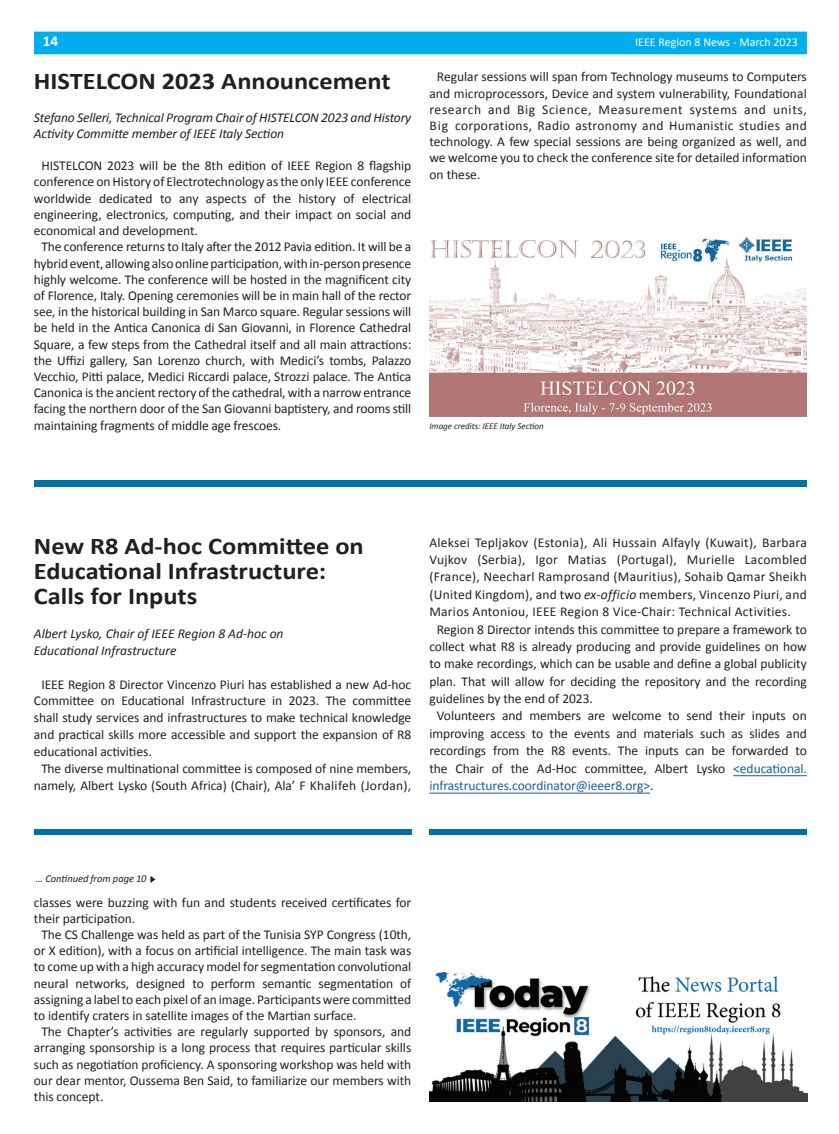
<style>
.page{position:relative;width:839px;height:1134px;background:#fff}
.page>*{position:absolute;margin:0;border:0;box-sizing:border-box;transform-origin:0 0}
.t1{font:700 24px/24.8px "Calibri";color:#231f20;scale:1.1 1}
.t2{font:700 15.15px "Calibri";color:#fff}
.t3{font:13.5px/16.2px "Calibri";letter-spacing:-.005em;color:#231f20;text-align:justify}
.t4{font:13.5px "Calibri";letter-spacing:.02em;color:#231f20}
.t5{font:italic 13.5px/17px "Calibri";letter-spacing:-.01em;color:#231f20}
.t6{font:13.5px "Calibri";letter-spacing:-.005em;color:#175d9e}
.t7{font:12px "Calibri";color:#fff}
.t8{font:italic 10.5px "Calibri";letter-spacing:-.005em;color:#231f20}
.t9{font:italic 9px "Calibri";letter-spacing:-.005em;color:#231f20}
.s1{font-style:italic}
.s2{color:#175d9e}
.s3{color:#231f20}
</style>
<div class="page">
<div style="left:34px;top:32px;width:772px;height:22px;background:#00aeef"></div>
<div style="left:34px;top:829px;width:377px;height:5px;background:#0071a7"></div>
<div style="left:34px;top:480px;width:772px;height:6px;background:#0071a7"></div>
<hr style="left:733px;top:775px;width:73px;height:1px;background:#175d9e">
<hr style="left:429px;top:792px;width:220px;height:1px;background:#175d9e">
<img style="left:429px;top:236px;width:377px;height:180px">
<svg style="left:150px;top:876px;width:5px;height:7px"></svg>
<div style="left:429px;top:829px;width:377px;height:5px;background:#0071a7"></div>
<img style="left:429px;top:971px;width:377px;height:130px">
<p class="t2" style="left:43px;top:31px;width:17px">14</p>
<p class="t7" style="left:635px;top:34px;width:164px">IEEE Region 8 News - March 2023</p>
<h1 class="t1" style="left:34px;top:69px;width:325px">HISTELCON 2023 Announcement</h1>
<p class="t5" style="left:34px;top:109px;width:379px;line-height:16.2px">Stefano Selleri, Technical Program Chair of HISTELCON 2023 and History<br>Activity Committe member of IEEE Italy Section</p>
<p class="t3" style="left:41px;top:158px;width:371px">HISTELCON 2023 will be the 8th edition of IEEE Region 8 flagship</p>
<p class="t3" style="left:34px;top:174px;width:379px">conference on History of Electrotechnology as the only IEEE conference</p>
<p class="t3" style="left:34px;top:190px;width:378px">worldwide dedicated to any aspects of the history of electrical</p>
<p class="t3" style="left:34px;top:206px;width:379px">engineering, electronics, computing, and their impact on social and</p>
<p class="t3" style="left:34px;top:222px;width:165px">economical and development.</p>
<p class="t3" style="left:41px;top:239px;width:371px">The conference returns to Italy after the 2012 Pavia edition. It will be a</p>
<p class="t3" style="left:34px;top:255px;width:378px">hybrid event, allowing also online participation, with in-person presence</p>
<p class="t3" style="left:34px;top:271px;width:379px">highly welcome. The conference will be hosted in the magnificent city</p>
<p class="t3" style="left:34px;top:287px;width:378px">of Florence, Italy. Opening ceremonies will be in main hall of the rector</p>
<p class="t3" style="left:34px;top:303px;width:378px">see, in the historical building in San Marco square. Regular sessions will</p>
<p class="t3" style="left:34px;top:320px;width:378px">be held in the Antica Canonica di San Giovanni, in Florence Cathedral</p>
<p class="t3" style="left:34px;top:336px;width:379px">Square, a few steps from the Cathedral itself and all main attractions:</p>
<p class="t3" style="left:34px;top:352px;width:379px">the Uffizi gallery, San Lorenzo church, with Medici’s tombs, Palazzo</p>
<p class="t3" style="left:34px;top:368px;width:379px">Vecchio, Pitti palace, Medici Riccardi palace, Strozzi palace. The Antica</p>
<p class="t3" style="left:34px;top:384px;width:379px">Canonica is the ancient rectory of the cathedral, with a narrow entrance</p>
<p class="t3" style="left:34px;top:401px;width:378px">facing the northern door of the San Giovanni baptistery, and rooms still</p>
<p class="t3" style="left:34px;top:417px;width:249px">maintaining fragments of middle age frescoes.</p>
<p class="t3" style="left:429px;top:69px;width:379px;text-indent:8px">Regular sessions will span from Technology museums to Computers and microprocessors, Device and system vulnerability, Foundational research and Big Science, Measurement systems and units, Big corporations, Radio astronomy and Humanistic studies and technology. A few special sessions are being organized as well, and we welcome you to check the conference site for detailed information on these.</p>
<p class="t9" style="left:429px;top:420px;width:116px">Image credits: IEEE Italy Section</p>
<h1 class="t1" style="left:34px;top:534px;width:301px">New R8 Ad-hoc Committee on<br>Educational Infrastructure:<br>Calls for Inputs</h1>
<p class="t5" style="left:34px;top:624px;width:251px">Albert Lysko, Chair of IEEE Region 8 Ad-hoc on<br>Educational Infrastructure</p>
<p class="t3" style="left:41px;top:676px;width:371px">IEEE Region 8 Director Vincenzo Piuri has established a new Ad-hoc</p>
<p class="t3" style="left:34px;top:693px;width:379px">Committee on Educational Infrastructure in 2023. The committee</p>
<p class="t3" style="left:34px;top:710px;width:379px">shall study services and infrastructures to make technical knowledge</p>
<p class="t3" style="left:34px;top:727px;width:378px">and practical skills more accessible and support the expansion of R8</p>
<p class="t3" style="left:34px;top:743px;width:119px">educational activities.</p>
<p class="t3" style="left:41px;top:760px;width:371px">The diverse multinational committee is composed of nine members,</p>
<p class="t3" style="left:34px;top:777px;width:379px">namely, Albert Lysko (South Africa) (Chair), Ala’ F Khalifeh (Jordan),</p>
<p class="t4" style="left:429px;top:533px;width:379px">Aleksei Tepljakov (Estonia), Ali Hussain Alfayly (Kuwait), Barbara</p>
<p class="t4" style="left:429px;top:551px;width:379px">Vujkov (Serbia), Igor Matias (Portugal), Murielle Lacombled</p>
<p class="t4" style="left:429px;top:568px;width:379px">(France), Neecharl Ramprosand (Mauritius), Sohaib Qamar Sheikh</p>
<p class="t4" style="left:429px;top:585px;width:379px">(United Kingdom), and two <span class="s1">ex-officio</span> members, Vincenzo Piuri, and</p>
<p class="t4" style="left:429px;top:603px;width:363px">Marios Antoniou, IEEE Region 8 Vice-Chair: Technical Activities.</p>
<p class="t3" style="left:436px;top:621px;width:371px">Region 8 Director intends this committee to prepare a framework to</p>
<p class="t3" style="left:429px;top:638px;width:378px">collect what R8 is already producing and provide guidelines on how</p>
<p class="t3" style="left:429px;top:656px;width:378px">to make recordings, which can be usable and define a global publicity</p>
<p class="t3" style="left:429px;top:673px;width:378px">plan. That will allow for deciding the repository and the recording</p>
<p class="t3" style="left:429px;top:690px;width:165px">guidelines by the end of 2023.</p>
<p class="t3" style="left:436px;top:708px;width:371px">Volunteers and members are welcome to send their inputs on</p>
<p class="t3" style="left:429px;top:725px;width:379px">improving access to the events and materials such as slides and</p>
<p class="t3" style="left:429px;top:742px;width:379px">recordings from the R8 events. The inputs can be forwarded to</p>
<p class="t3" style="left:429px;top:760px;width:379px">the Chair of the Ad-Hoc committee, Albert Lysko <span class="s2">&lt;educational.</span></p>
<p class="t6" style="left:429px;top:777px;width:225px">infrastructures.coordinator@ieeer8.org&gt;<span class="s3">.</span></p>
<p class="t8" style="left:36px;top:871px;width:112px">... Continued from page 10</p>
<p class="t3" style="left:34px;top:894px;width:379px">classes were buzzing with fun and students received certificates for</p>
<p class="t3" style="left:34px;top:910px;width:103px">their participation.</p>
<p class="t3" style="left:41px;top:926px;width:371px">The CS Challenge was held as part of the Tunisia SYP Congress (10th,</p>
<p class="t3" style="left:34px;top:942px;width:379px">or X edition), with a focus on artificial intelligence. The main task was</p>
<p class="t3" style="left:34px;top:958px;width:379px">to come up with a high accuracy model for segmentation convolutional</p>
<p class="t3" style="left:34px;top:975px;width:379px">neural networks, designed to perform semantic segmentation of</p>
<p class="t3" style="left:34px;top:991px;width:379px">assigning a label to each pixel of an image. Participants were committed</p>
<p class="t3" style="left:34px;top:1007px;width:324px">to identify craters in satellite images of the Martian surface.</p>
<p class="t3" style="left:41px;top:1023px;width:371px">The Chapter’s activities are regularly supported by sponsors, and</p>
<p class="t3" style="left:34px;top:1039px;width:378px">arranging sponsorship is a long process that requires particular skills</p>
<p class="t3" style="left:34px;top:1056px;width:378px">such as negotiation proficiency. A sponsoring workshop was held with</p>
<p class="t3" style="left:34px;top:1072px;width:379px">our dear mentor, Oussema Ben Said, to familiarize our members with</p>
<p class="t3" style="left:34px;top:1088px;width:71px">this concept.</p>
</div>
